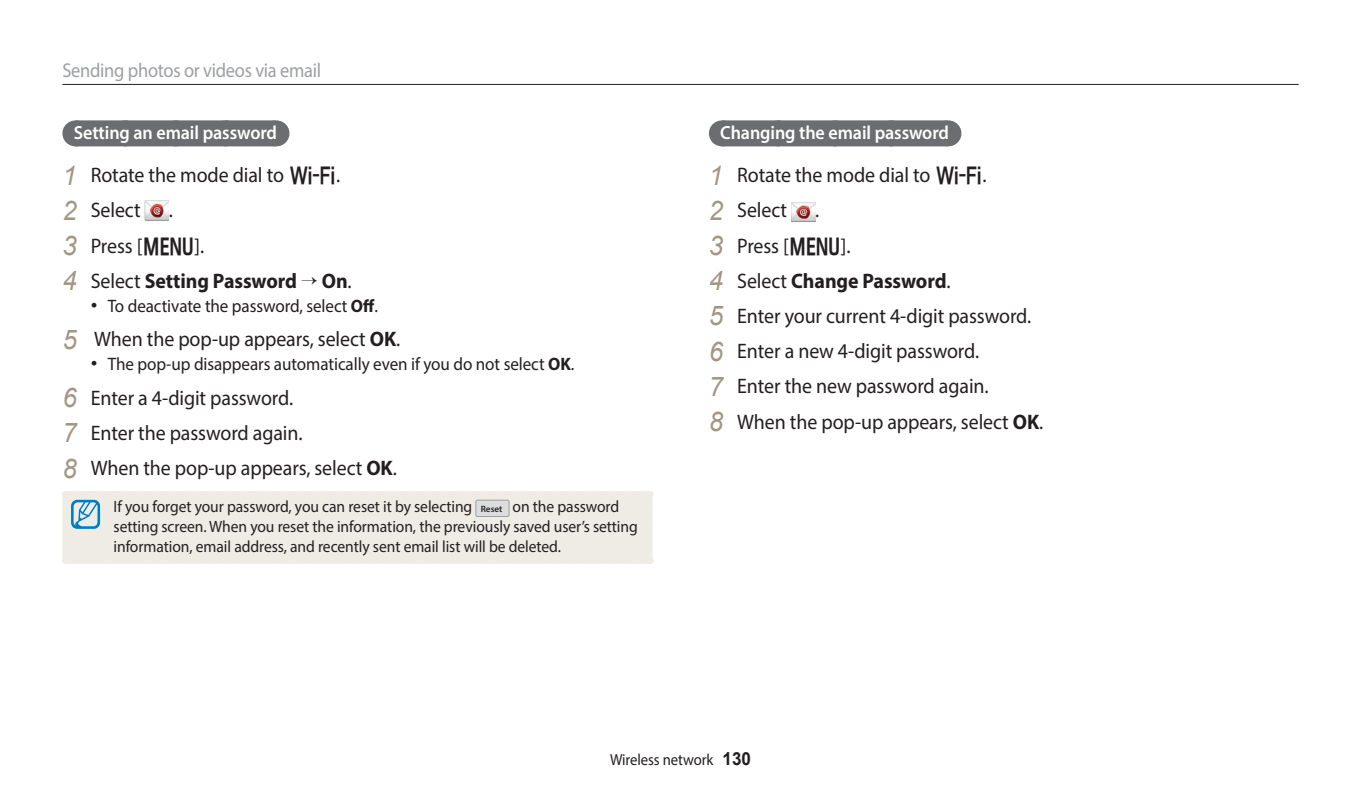
<style>
.page{position:relative;width:1361px;height:794px;background:#fff}
.page>*{position:absolute;margin:0;border:0;box-sizing:border-box;transform-origin:0 0}
.t1{font:21px/35.2px "Myriad Pro";letter-spacing:-.005em;color:#231f20;scale:.95 1}
.t2{font:700 21px/35.2px "Myriad Pro";letter-spacing:-.005em;color:#231f20;scale:.95 1}
.t3{font:20px "Myriad Pro";letter-spacing:-.015em;color:#9d9fa2;scale:.92 1}
.t4{font:600 19px "Myriad Pro";letter-spacing:-.005em;color:#fff;scale:.95 1}
.t5{font:18px "Myriad Pro";letter-spacing:-.005em;color:#231f20;scale:.95 1}
.t6{font:16.4px/20px "Myriad Pro";letter-spacing:-.005em;color:#231f20;scale:.95 1}
.t7{font:16px "Myriad Pro";letter-spacing:-.005em;color:#231f20;scale:.92 1}
.s1{font-family:"Arial";font-style:italic;font-size:27px;color:#a39783}
.s2{font-family:"WB350 F"}
.s3{font-weight:400}
.s4{font-family:"Arial";font-weight:400;font-style:italic;font-size:27px;color:#a39783}
.s5{font-family:"WB350 F";font-weight:400}
.s6{font-family:"Arial";font-size:19px}
.s7{font-weight:700}
.s8{font-weight:600;font-size:9.2px}
.s9{font-family:"Arial";font-weight:700;font-size:18px}
</style>
<div class="page">
<hr style="left:62px;top:84px;width:1236px;height:1px;background:#231f20">
<div style="left:75px;top:120px;width:200px;height:26px;background:#6c6d70"></div>
<svg style="left:125px;top:120px;width:125px;height:1px"></svg>
<svg style="left:275px;top:120px;width:1px;height:26px"></svg>
<img style="left:145px;top:200px;width:24px;height:21px">
<div style="left:62px;top:491px;width:590px;height:73px;background:#efece6"></div>
<div style="left:476px;top:500px;width:33px;height:16px;background:#dcdddf;border-radius:2px"></div>
<div style="left:475px;top:500px;width:34px;height:17px;border:1px solid #9d9fa2;border-radius:2px"></div>
<div style="left:722px;top:120px;width:225px;height:26px;background:#6c6d70"></div>
<svg style="left:778px;top:120px;width:141px;height:1px"></svg>
<svg style="left:947px;top:120px;width:1px;height:26px"></svg>
<img style="left:791px;top:202px;width:24px;height:20px">
<p class="t3" style="left:62px;top:63px;width:283px">Sending photos or videos via email</p>
<p class="t4" style="left:74px;top:126px;width:216px">Setting an email password</p>
<p class="t1" style="left:62px;top:161px;width:294px"><span class="s1">1</span> Rotate the mode dial to <span class="s2">W</span>.<br><span class="s1">2</span> Select</p>
<p class="t2" style="left:62px;top:196px;width:306px;text-indent:106px"><span class="s3">.<br></span><span class="s4">3</span> <span class="s3">Press [</span><span class="s5">M</span><span class="s3">].<br></span><span class="s4">4</span> <span class="s3">Select</span> Setting Password → On<span class="s3">.</span></p>
<p class="t5" style="left:91px;top:299px;width:304px"><span class="s6">•</span> To deactivate the password, select <span class="s7">Off</span>.</p>
<p class="t1" style="left:62px;top:325px;width:357px"><span class="s1">5</span> When the pop-up appears, select <span class="s7">OK</span>.</p>
<p class="t5" style="left:91px;top:357px;width:510px"><span class="s6">•</span> The pop-up disappears automatically even if you do not select <span class="s7">OK</span>.</p>
<p class="t1" style="left:62px;top:384px;width:354px"><span class="s1">6</span> Enter a 4-digit password.<br><span class="s1">7</span> Enter the password again.<br><span class="s1">8</span> When the pop-up appears, select <span class="s7">OK</span>.</p>
<p class="t6" style="left:114px;top:499px;width:553px">If you forget your password, you can reset it by selecting <span class="s8">Reset</span> on the password setting screen. When you reset the information, the previously saved user’s setting information, email address, and recently sent email list will be deleted.</p>
<p class="t4" style="left:720px;top:126px;width:242px">Changing the email password</p>
<p class="t1" style="left:709px;top:161px;width:294px"><span class="s1">1</span> Rotate the mode dial to <span class="s2">W</span>.<br><span class="s1">2</span> Select</p>
<p class="t1" style="left:709px;top:196px;width:354px;text-indent:106px">.<br><span class="s1">3</span> Press [<span class="s2">M</span>].<br><span class="s1">4</span> Select <span class="s7">Change Password</span>.<br><span class="s1">5</span> Enter your current 4-digit password.<br><span class="s1">6</span> Enter a new 4-digit password.<br><span class="s1">7</span> Enter the new password again.<br><span class="s1">8</span> When the pop-up appears, select <span class="s7">OK</span>.</p>
<p class="t7" style="left:610px;top:753px;width:155px">Wireless network <span class="s9">130</span></p>
</div>
